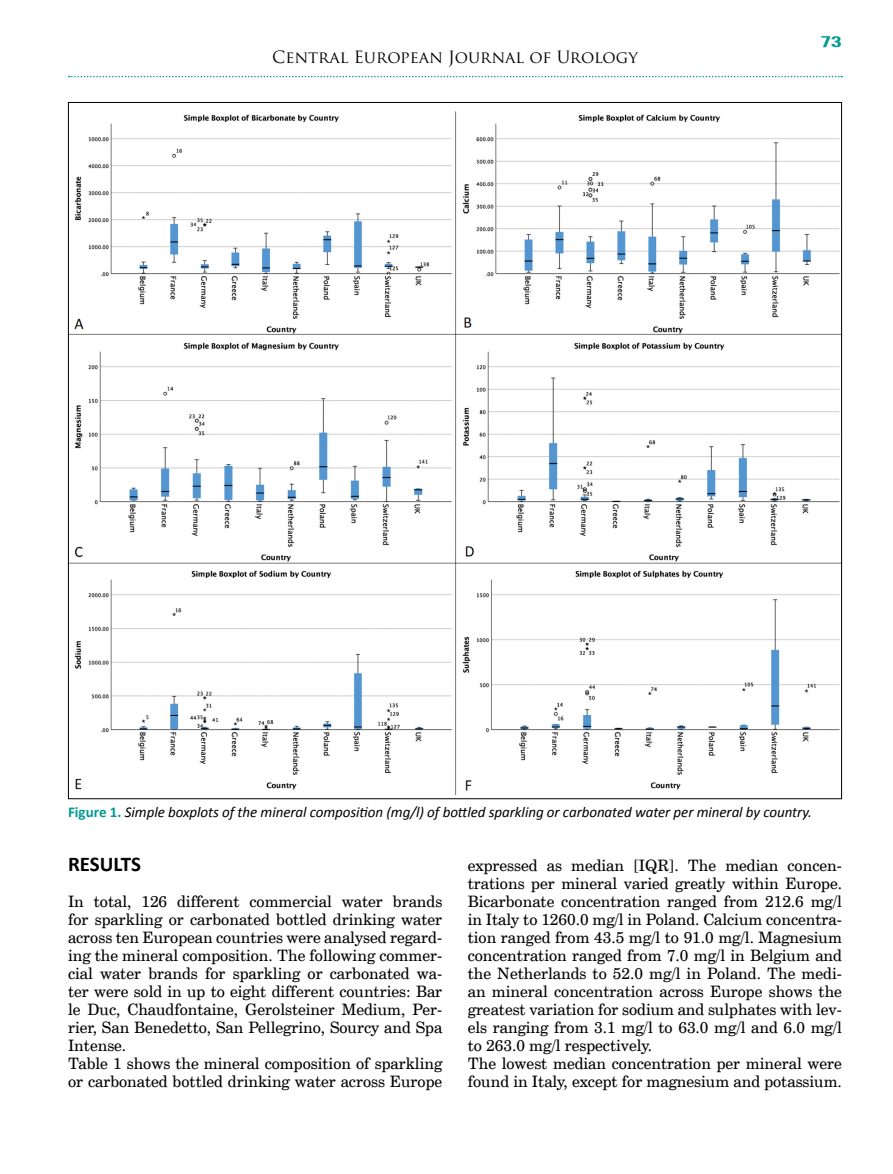
<style>
.page{position:relative;width:893px;height:1174px;background:#fff}
.page>*{position:absolute;margin:0;border:0;box-sizing:border-box;transform-origin:0 0}
.t1{font:700 21px "Calibri";letter-spacing:-.005em;color:#000}
.t2{font:16.5px "Trajan Pro";color:#000}
.t3{font:15.75px/18px "Cent Schbook EU";color:#000}
.t4{font:italic 15px "Calibri";letter-spacing:-.005em;color:#000}
.t5{font:15px "Alternate Gothic No 2 EU";color:#009a93;scale:2 1}
.s1{font-weight:700;font-style:normal;color:#009a93}
</style>
<div class="page">
<svg style="left:69px;top:76px;width:773px;height:1px"></svg>
<img style="left:70px;top:111px;width:770px;height:683px">
<p class="t2" style="left:272px;top:47px;width:367px">Central European Journal of Urology</p>
<p class="t5" style="left:821px;top:33px;width:12px">73</p>
<p class="t4" style="left:68px;top:802px;width:745px"><span class="s1">Figure 1.</span> Simple boxplots of the mineral composition (mg/l) of bottled sparkling or carbonated water per mineral by country.</p>
<h1 class="t1" style="left:68px;top:850px;width:75px">RESULTS</h1>
<p class="t3" style="left:68px;top:893px;width:376px">In total, 126 different commercial water brands for sparkling or carbonated bottled drinking water across ten European countries were analysed regard&shy;ing the mineral composition. The following commer&shy;cial water brands for sparkling or carbonated wa&shy;ter were sold in up to eight different countries: Bar le Duc, Chaudfontaine, Gerolsteiner Medium, Per&shy;rier, San Benedetto, San Pellegrino, Sourcy and Spa Intense.<br>Table 1 shows the mineral composition of sparkling or carbonated bottled drinking water across Europe</p>
<p class="t3" style="left:468px;top:857px;width:376px">expressed as median [IQR]. The median concen&shy;trations per mineral varied greatly within Europe.<br>Bicarbonate concentration ranged from 212.6 mg/l in Italy to 1260.0 mg/l in Poland. Calcium concentra&shy;tion ranged from 43.5 mg/l to 91.0 mg/l. Magnesium concentration ranged from 7.0 mg/l in Belgium and the Netherlands to 52.0 mg/l in Poland. The medi&shy;an mineral concentration across Europe shows the greatest variation for sodium and sulphates with lev&shy;els ranging from 3.1 mg/l to 63.0 mg/l and 6.0 mg/l to 263.0 mg/l respectively.<br>The lowest median concentration per mineral were found in Italy, except for magnesium and potassium.</p>
</div>
